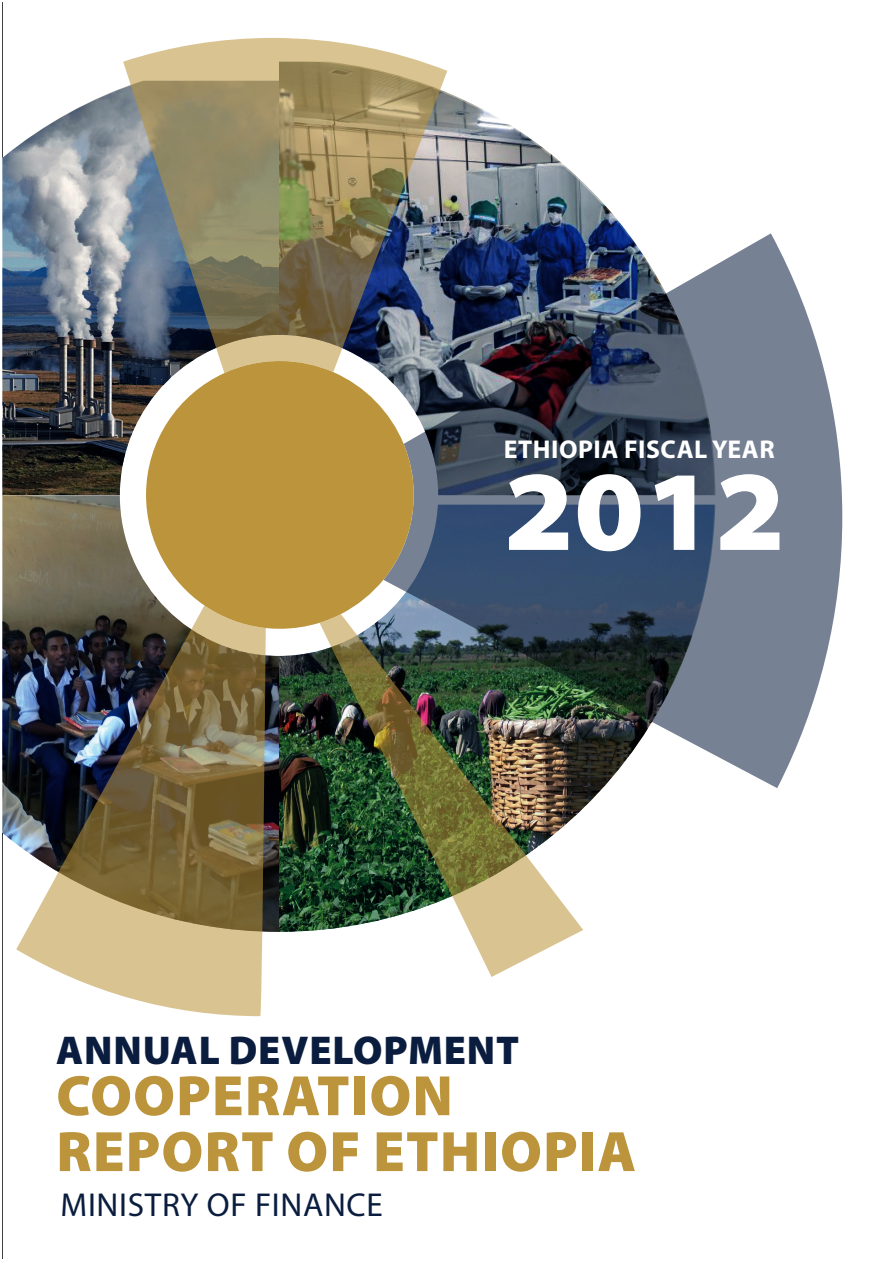
<style>
.page{position:relative;width:893px;height:1263px;background:#fff}
.page>*{position:absolute;margin:0;border:0;box-sizing:border-box;transform-origin:0 0}
.t1{font:900 semi-expanded 114.3px "Myriad Pro";color:#fff}
.t2{font:900 57.45px/55.8px "Myriad Pro";letter-spacing:.02em;color:#bb943b}
.t3{font:900 40.35px "Myriad Pro";letter-spacing:.02em;color:#0a1d3f}
.t4{font:33.3px "Myriad Pro";letter-spacing:.02em;color:#0a1d3f}
.t5{font:700 25.8px "Myriad Pro";letter-spacing:.02em;color:#fff}
</style>
<div class="page">
<img style="left:2px;top:60px;width:626px;height:873px">
<img style="left:16px;top:605px;width:250px;height:411px">
<img style="left:320px;top:629px;width:263px;height:348px">
<img style="left:123px;top:38px;width:324px;height:335px">
<img style="left:383px;top:233px;width:459px;height:555px">
<svg style="left:146px;top:361px;width:268px;height:268px;background:#bd9f59"></svg>
<p class="t5" style="left:504px;top:432px;width:272px">ETHIOPIA FISCAL YEAR</p>
<h1 class="t1" style="left:503px;top:434px;width:283px">2012</h1>
<p class="t3" style="left:56px;top:1023px;width:465px">ANNUAL DEVELOPMENT</p>
<p class="t2" style="left:56px;top:1066px;width:581px">COOPERATION<br>REPORT OF ETHIOPIA</p>
<p class="t4" style="left:61px;top:1184px;width:324px">MINISTRY OF FINANCE</p>
</div>
